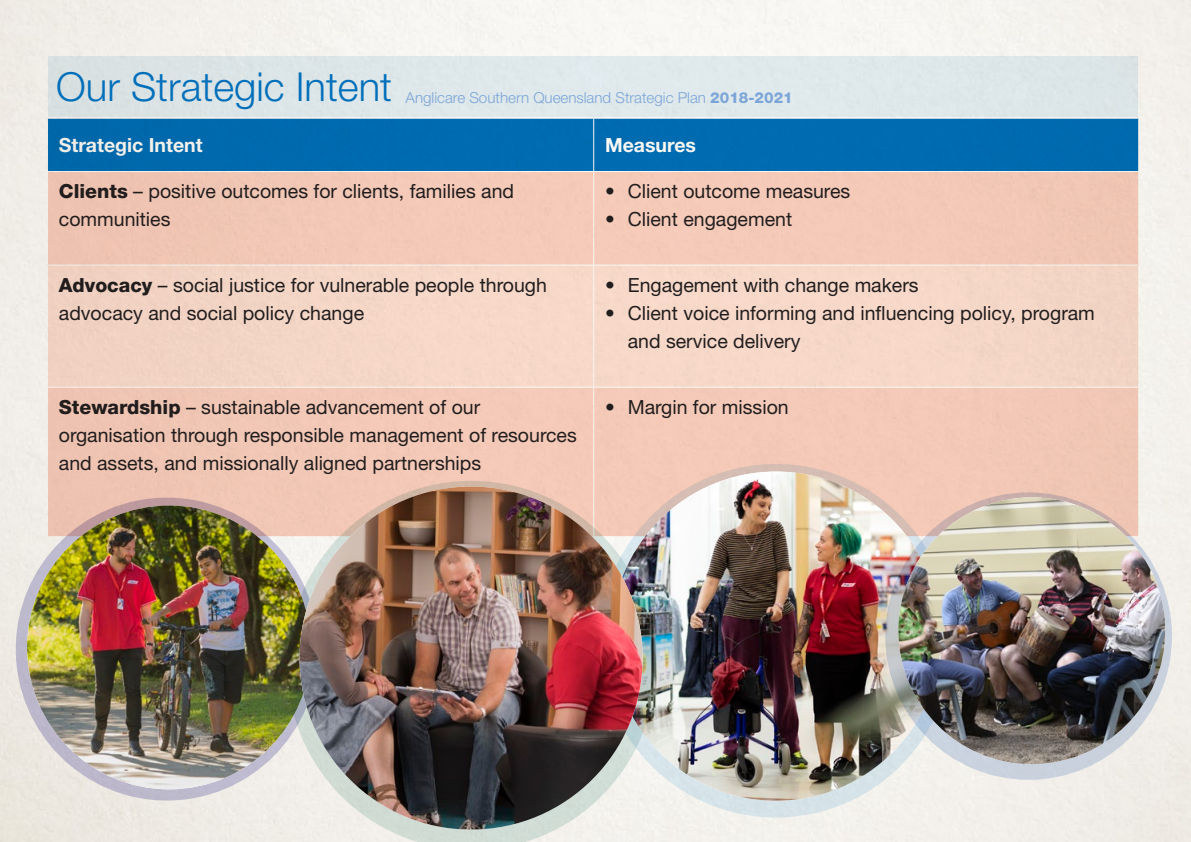
<style>
.page{position:relative;width:1191px;height:842px;background:#fff}
.page>*{position:absolute;margin:0;border:0;box-sizing:border-box;transform-origin:0 0}
.t1{font:300 40px "Helvetica Neue";color:#006fba}
.t2{font:19.5px/28px "Helvetica Neue";color:#231f20}
.t3{font:700 19.5px "Helvetica Neue";color:#fff}
.t4{font:300 15.1px "Helvetica Neue";color:#7ca5d7}
.s1{font-weight:800}
</style>
<div class="page">
<div style="left:48px;top:57px;width:1089px;height:60px;background:#dee8ea"></div>
<div style="left:48px;top:119px;width:1090px;height:52px;background:#006bb0"></div>
<div style="left:48px;top:172px;width:1090px;height:364px;background:#f3c8b7"></div>
<div style="left:48px;top:266px;width:1090px;height:121px;background:#f6d8c9"></div>
<hr style="left:593px;top:119px;width:1px;height:52px;background:#fff">
<hr style="left:593px;top:172px;width:1px;height:93px;background:#fff">
<hr style="left:47px;top:265px;width:547px;height:1px;background:#fff">
<hr style="left:594px;top:265px;width:545px;height:1px;background:#fff">
<hr style="left:593px;top:266px;width:1px;height:121px;background:#fff">
<hr style="left:47px;top:387px;width:547px;height:1px;background:#fff">
<hr style="left:594px;top:387px;width:545px;height:1px;background:#fff">
<hr style="left:593px;top:388px;width:1px;height:148px;background:#fff">
<svg style="left:599px;top:464px;width:353px;height:353px;background:#d6d7d7"></svg>
<img style="left:611px;top:472px;width:329px;height:329px;border-radius:165px">
<svg style="left:16px;top:498px;width:302px;height:302px;background:#bdb3c3"></svg>
<img style="left:27px;top:505px;width:284px;height:284px;border-radius:142px">
<svg style="left:885px;top:492px;width:287px;height:288px;background:#c2c3cb"></svg>
<img style="left:898px;top:497px;width:267px;height:267px;border-radius:133px">
<img style="left:287px;top:481px;width:368px;height:361px">
<img style="left:299px;top:487px;width:343px;height:342px;border-radius:171px">
<p class="t1" style="left:56px;top:63px;width:337px">Our Strategic Intent</p>
<p class="t3" style="left:59px;top:133px;width:145px">Strategic Intent</p>
<p class="t3" style="left:605px;top:133px;width:93px">Measures</p>
<p class="t2" style="left:59px;top:177px;width:457px"><span class="s1">Clients</span> – positive outcomes for clients, families and communities</p>
<p class="t2" style="left:605px;top:177px;width:247px">• Client outcome measures</p>
<p class="t4" style="left:405px;top:88px;width:389px">Anglicare Southern Queensland Strategic Plan <span class="s1">2018-2021</span></p>
<p class="t2" style="left:605px;top:205px;width:189px">• Client engagement</p>
<p class="t2" style="left:59px;top:271px;width:489px"><span class="s1">Advocacy</span> – social justice for vulnerable people through advocacy and social policy change</p>
<p class="t2" style="left:605px;top:271px;width:315px">• Engagement with change makers</p>
<p class="t2" style="left:628px;top:299px;width:469px;text-indent:-23px">• Client voice informing and influencing policy, program and service delivery</p>
<p class="t2" style="left:59px;top:393px;width:519px"><span class="s1">Stewardship</span> – sustainable advancement of our organisation through responsible management of resources and assets, and missionally aligned partnerships</p>
<p class="t2" style="left:605px;top:393px;width:185px">• Margin for mission</p>
</div>
